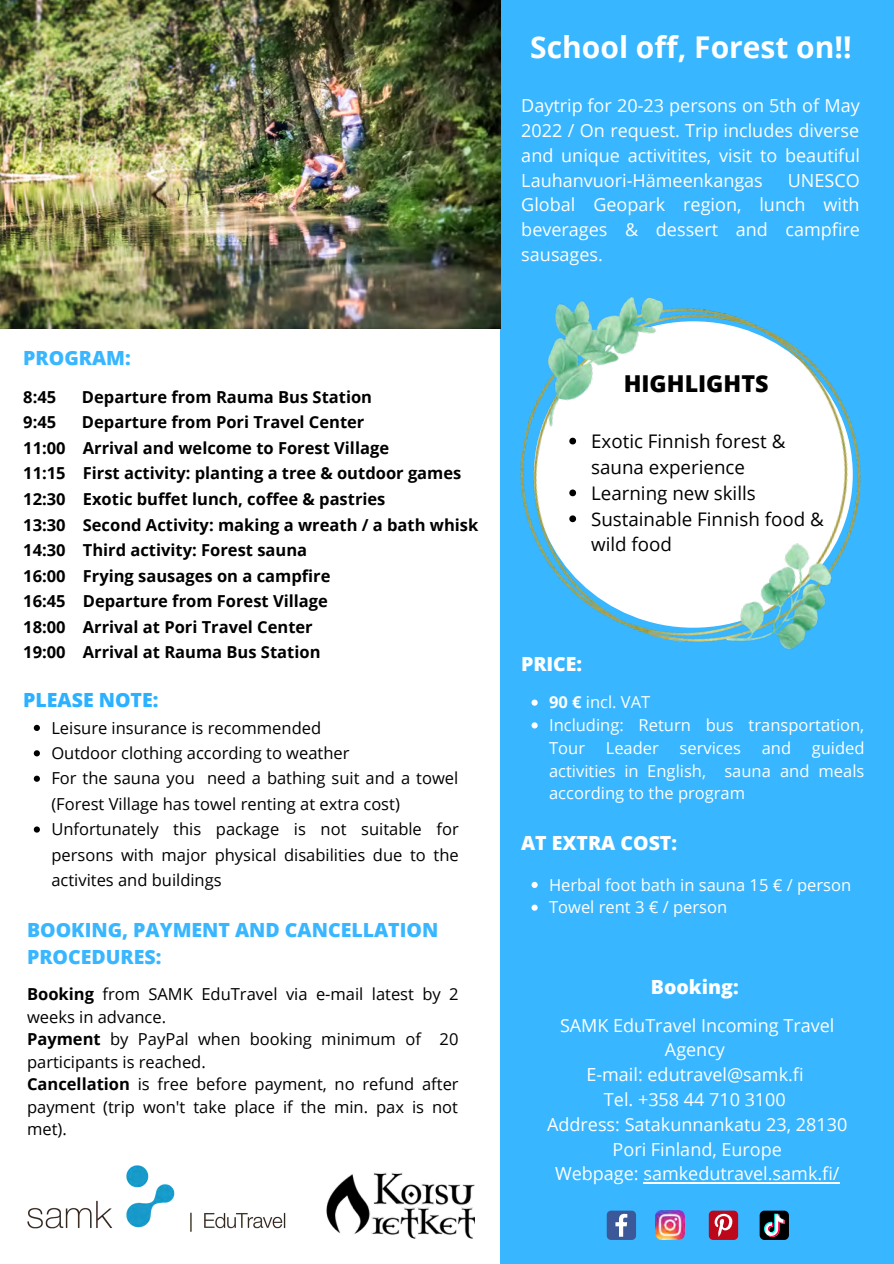
<style>
.page{position:relative;width:894px;height:1264px;background:#fff}
.page>*{position:absolute;margin:0;border:0;box-sizing:border-box;transform-origin:0 0}
.t1{font:700 30px "Open Sans";color:#fff}
.t2{font:800 23.25px "Open Sans";color:#000}
.t3{font:800 19.5px/27px "Open Sans";color:#38b6ff}
.t4{font:800 19.5px "Open Sans";color:#fff}
.t5{font:800 19.5px "Open Sans";color:#2bb1ff}
.t6{font:18.75px/26px "Open Sans";color:#000}
.t7{font:18px/24.8px "Open Sans";color:#fff;text-align:center}
.t8{font:16.5px/22.5px "Open Sans";color:#000}
.t9{font:700 16.5px "Open Sans";color:#000}
.t10{font:16.5px/22.8px "Open Sans";color:#fff}
.s1{font-weight:700}
</style>
<div class="page">
<div style="left:500px;top:0;width:393px;height:1263px;background:#38b6ff"></div>
<svg style="left:606px;top:1210px;width:30px;height:29px"></svg>
<img style="left:655px;top:1210px;width:29px;height:29px">
<svg style="left:708px;top:1210px;width:30px;height:29px"></svg>
<svg style="left:759px;top:1210px;width:29px;height:29px"></svg>
<img style="left:27px;top:1165px;width:259px;height:67px">
<img style="left:327px;top:1172px;width:147px;height:67px">
<img style="left:500px;top:280px;width:361px;height:370px">
<img style="left:0;top:0;width:500px;height:329px">
<svg style="left:34px;top:724px;width:6px;height:7px"></svg>
<svg style="left:34px;top:750px;width:6px;height:6px"></svg>
<svg style="left:34px;top:775px;width:6px;height:6px"></svg>
<svg style="left:34px;top:826px;width:6px;height:6px"></svg>
<svg style="left:531px;top:699px;width:6px;height:6px"></svg>
<svg style="left:531px;top:722px;width:6px;height:6px"></svg>
<svg style="left:531px;top:881px;width:6px;height:7px"></svg>
<svg style="left:531px;top:904px;width:6px;height:6px"></svg>
<svg style="left:569px;top:437px;width:7px;height:7px"></svg>
<svg style="left:569px;top:489px;width:7px;height:7px"></svg>
<svg style="left:569px;top:515px;width:7px;height:7px"></svg>
<hr style="left:643px;top:1181px;width:196px;height:2px;background:#fff">
<p class="t3" style="left:23px;top:344px;width:109px">PROGRAM:</p>
<p class="t9" style="left:23px;top:385px;width:34px">8:45</p>
<p class="t9" style="left:82px;top:385px;width:291px">Departure from Rauma Bus Station</p>
<p class="t9" style="left:23px;top:411px;width:34px">9:45</p>
<p class="t9" style="left:82px;top:411px;width:284px">Departure from Pori Travel Center</p>
<p class="t9" style="left:23px;top:436px;width:367px">11:00 Arrival and welcome to Forest Village</p>
<p class="t9" style="left:23px;top:462px;width:439px">11:15 First activity: planting a tree &amp; outdoor games</p>
<p class="t9" style="left:23px;top:487px;width:363px">12:30 Exotic buffet lunch, coffee &amp; pastries</p>
<p class="t9" style="left:23px;top:513px;width:456px">13:30 Second Activity: making a wreath / a bath whisk</p>
<p class="t9" style="left:23px;top:538px;width:285px">14:30 Third activity: Forest sauna</p>
<p class="t9" style="left:23px;top:564px;width:308px">16:00 Frying sausages on a campfire</p>
<p class="t9" style="left:23px;top:589px;width:306px">16:45 Departure from Forest Village</p>
<p class="t9" style="left:23px;top:615px;width:291px">18:00 Arrival at Pori Travel Center</p>
<p class="t9" style="left:23px;top:640px;width:298px">19:00 Arrival at Rauma Bus Station</p>
<p class="t5" style="left:23px;top:686px;width:137px">PLEASE NOTE:</p>
<p class="t8" style="left:51px;top:716px;width:271px">Leisure insurance is recommended</p>
<p class="t8" style="left:51px;top:741px;width:299px">Outdoor clothing according to weather</p>
<p class="t8" style="left:51px;top:765px;width:408px;line-height:25.3px">For the sauna you need a bathing suit and a towel (Forest Village has towel renting at extra cost)</p>
<p class="t8" style="left:51px;top:816px;width:409px;line-height:25.3px;text-align:justify">Unfortunately this package is not suitable for persons with major physical disabilities due to the activites and buildings</p>
<p class="t3" style="left:27px;top:916px;width:413px">BOOKING, PAYMENT AND CANCELLATION<br>PROCEDURES:</p>
<p class="t8" style="left:27px;top:982px;width:433px"><span class="s1">Booking</span> from SAMK EduTravel via e-mail latest by 2 weeks in advance.</p>
<p class="t8" style="left:27px;top:1027px;width:433px"><span class="s1">Payment</span> by PayPal when booking minimum of 20 participants is reached.</p>
<p class="t8" style="left:27px;top:1072px;width:433px;text-align:justify"><span class="s1">Cancellation</span> is free before payment, no refund after payment (trip won't take place if the min. pax is not met).</p>
<p class="t1" style="left:530px;top:26px;width:323px">School off, Forest on!!</p>
<p class="t7" style="left:521px;top:93px;width:340px;text-align:justify">Daytrip for 20-23 persons on 5th of May 2022 / On request. Trip includes diverse and unique activitites, visit to beautiful Lauhanvuori-Hämeenkangas</p>
<p class="t7" style="left:521px;top:167px;width:340px;text-align:justify;text-indent:266px">UNESCO Global Geopark region, lunch with beverages &amp; dessert and campfire sausages.</p>
<p class="t2" style="left:623px;top:366px;width:146px">HIGHLIGHTS</p>
<p class="t6" style="left:591px;top:427px;width:196px">Exotic Finnish forest &amp; sauna experience</p>
<p class="t6" style="left:591px;top:479px;width:166px">Learning new skills</p>
<p class="t6" style="left:591px;top:505px;width:234px">Sustainable Finnish food &amp; wild food</p>
<p class="t4" style="left:521px;top:650px;width:63px">PRICE:</p>
<p class="t10" style="left:549px;top:690px;width:103px"><span class="s1">90 €</span> incl. VAT</p>
<p class="t10" style="left:549px;top:713px;width:316px">Including: Return bus transportation,<br>Tour</p>
<p class="t10" style="left:549px;top:736px;width:317px;text-align:justify;text-indent:262px">guided activities in English, sauna and meals according to the program</p>
<p class="t10" style="left:605px;top:736px;width:55px">Leader</p>
<p class="t10" style="left:679px;top:736px;width:63px">services</p>
<p class="t10" style="left:761px;top:736px;width:31px">and</p>
<p class="t4" style="left:521px;top:829px;width:157px">AT EXTRA COST:</p>
<p class="t10" style="left:549px;top:872px;width:303px">Herbal foot bath in sauna 15 € / person</p>
<p class="t10" style="left:549px;top:895px;width:179px">Towel rent 3 € / person</p>
<p class="t4" style="left:650px;top:973px;width:89px">Booking:</p>
<p class="t7" style="left:560px;top:1012px;width:276px">SAMK EduTravel Incoming Travel<br>Agency</p>
<p class="t7" style="left:586px;top:1061px;width:219px">E-mail: edutravel@samk.fi</p>
<p class="t7" style="left:603px;top:1086px;width:183px">Tel. +358 44 710 3100</p>
<p class="t7" style="left:547px;top:1111px;width:301px">Address: Satakunnankatu 23, 28130<br>Pori Finland, Europe</p>
<p class="t7" style="left:555px;top:1160px;width:286px">Webpage: samkedutravel.samk.fi/</p>
</div>
